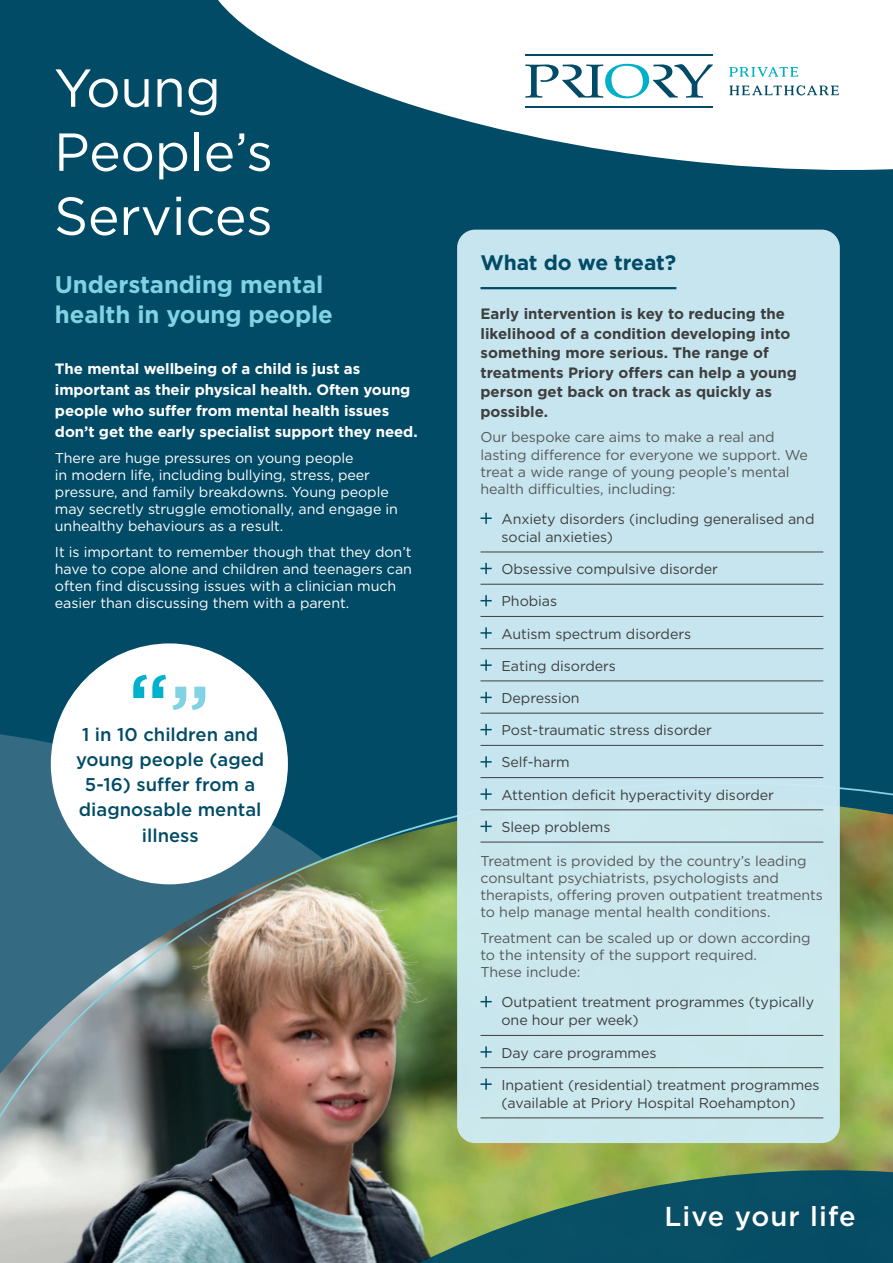
<style>
.page{position:relative;width:893px;height:1263px;background:#fff}
.page>*{position:absolute;margin:0;border:0;box-sizing:border-box;transform-origin:0 0}
.t1{font:53.4px/64.1px "Gotham";letter-spacing:-.005em;color:#fff}
.t2{font:500 27.3px "Gotham";letter-spacing:.04em;color:#fff}
.t3{font:700 24px/30.6px "Gotham";letter-spacing:-.005em;color:#81d2e2}
.t4{font:700 21px "Gotham";letter-spacing:-.01em;color:#014b67}
.t5{font:500 18.45px/25.2px "Gotham";color:#014b67;text-align:center}
.t6{font:700 15px/19.5px "Gotham";color:#3e3e3f}
.t7{font:700 15px/21px "Gotham";letter-spacing:-.005em;color:#fff}
.t8{font:14.25px/17.1px "Gotham";letter-spacing:-.005em;color:#57585a}
.t9{font:14.25px/18px "Gotham";letter-spacing:-.005em;color:#3e3e3f}
.t10{font:14.25px/17.1px "Gotham";letter-spacing:-.005em;color:#fff}
</style>
<div class="page">
<div style="left:0;top:0;width:893px;height:781px;background:#014b67"></div>
<svg style="left:0;top:657px;width:457px;height:124px;background:#044d68"></svg>
<img style="left:0;top:781px;width:893px;height:482px">
<div style="left:457px;top:230px;width:383px;height:913px;background:#c6e5ee;border-radius:18px"></div>
<hr style="left:480px;top:287px;width:196px;height:2px;background:#014b67">
<hr style="left:480px;top:552px;width:343px;height:1px;background:#3e3e3f">
<hr style="left:480px;top:584px;width:343px;height:1px;background:#3e3e3f">
<hr style="left:480px;top:616px;width:343px;height:1px;background:#3e3e3f">
<hr style="left:480px;top:648px;width:343px;height:1px;background:#3e3e3f">
<hr style="left:480px;top:681px;width:343px;height:1px;background:#3e3e3f">
<hr style="left:480px;top:713px;width:343px;height:1px;background:#3e3e3f">
<hr style="left:480px;top:745px;width:343px;height:1px;background:#3e3e3f">
<hr style="left:480px;top:777px;width:343px;height:1px;background:#3e3e3f">
<hr style="left:480px;top:809px;width:343px;height:1px;background:#3e3e3f">
<hr style="left:480px;top:842px;width:343px;height:1px;background:#3e3e3f">
<hr style="left:480px;top:1035px;width:343px;height:1px;background:#3e3e3f">
<hr style="left:480px;top:1067px;width:343px;height:1px;background:#3e3e3f">
<hr style="left:480px;top:1117px;width:343px;height:1px;background:#3e3e3f">
<svg style="left:480px;top:513px;width:12px;height:11px"></svg>
<svg style="left:480px;top:563px;width:12px;height:11px"></svg>
<svg style="left:480px;top:595px;width:12px;height:11px"></svg>
<svg style="left:480px;top:627px;width:12px;height:11px"></svg>
<svg style="left:480px;top:660px;width:12px;height:11px"></svg>
<svg style="left:480px;top:692px;width:12px;height:11px"></svg>
<svg style="left:480px;top:724px;width:12px;height:11px"></svg>
<svg style="left:480px;top:756px;width:12px;height:11px"></svg>
<svg style="left:480px;top:788px;width:12px;height:12px"></svg>
<svg style="left:480px;top:821px;width:12px;height:11px"></svg>
<svg style="left:480px;top:996px;width:12px;height:11px"></svg>
<svg style="left:480px;top:1046px;width:12px;height:11px"></svg>
<svg style="left:480px;top:1078px;width:12px;height:12px"></svg>
<div style="left:51px;top:643px;width:237px;height:241px;background:#fff;border-radius:50%"></div>
<svg style="left:172px;top:687px;width:33px;height:23px"></svg>
<svg style="left:133px;top:675px;width:33px;height:23px"></svg>
<svg style="left:193px;top:0;width:700px;height:191px"></svg>
<hr style="left:525px;top:54px;width:188px;height:2px;background:#014b67">
<hr style="left:525px;top:107px;width:188px;height:1px;background:#014b67">
<svg style="left:525px;top:64px;width:188px;height:34px"></svg>
<svg style="left:729px;top:67px;width:69px;height:10px"></svg>
<svg style="left:729px;top:85px;width:110px;height:10px"></svg>
<svg style="left:79px;top:1152px;width:814px;height:111px;background:#557566"></svg>
<p class="t1" style="left:54px;top:55px;width:220px">Young<br>People’s<br>Services</p>
<p class="t3" style="left:55px;top:269px;width:280px">Understanding mental health in young people</p>
<p class="t7" style="left:55px;top:358px;width:364px">The mental wellbeing of a child is just as important as their physical health. Often young people who suffer from mental health issues don’t get the early specialist support they need.</p>
<p class="t10" style="left:55px;top:449px;width:345px">There are huge pressures on young people<br>in modern life, including bullying, stress, peer pressure, and family breakdowns. Young people may secretly struggle emotionally, and engage in unhealthy behaviours as a result.</p>
<p class="t10" style="left:55px;top:543px;width:358px">It is important to remember though that they don’t have to cope alone and children and teenagers can often find discussing issues with a clinician much easier than discussing them with a parent.</p>
<p class="t5" style="left:76px;top:721px;width:190px">1 in 10 children and young people (aged<br>5-16) suffer from a diagnosable mental illness</p>
<p class="t4" style="left:480px;top:249px;width:197px">What do we treat?</p>
<p class="t6" style="left:480px;top:304px;width:318px">Early intervention is key to reducing the likelihood of a condition developing into something more serious. The range of treatments Priory offers can help a young person get back on track as quickly as possible.</p>
<p class="t8" style="left:480px;top:428px;width:329px">Our bespoke care aims to make a real and lasting difference for everyone we support. We treat a wide range of young people’s mental health difficulties, including:</p>
<p class="t9" style="left:501px;top:509px;width:314px">Anxiety disorders (including generalised and social anxieties)</p>
<p class="t9" style="left:501px;top:560px;width:218px">Obsessive compulsive disorder</p>
<p class="t9" style="left:501px;top:592px;width:57px">Phobias</p>
<p class="t9" style="left:501px;top:624px;width:191px">Autism spectrum disorders</p>
<p class="t9" style="left:501px;top:656px;width:116px">Eating disorders</p>
<p class="t9" style="left:501px;top:689px;width:80px">Depression</p>
<p class="t9" style="left:501px;top:721px;width:212px">Post-traumatic stress disorder</p>
<p class="t9" style="left:501px;top:753px;width:70px">Self-harm</p>
<p class="t9" style="left:501px;top:785px;width:274px">Attention deficit hyperactivity disorder</p>
<p class="t9" style="left:501px;top:817px;width:110px">Sleep problems</p>
<p class="t8" style="left:480px;top:852px;width:344px">Treatment is provided by the country’s leading consultant psychiatrists, psychologists and therapists, offering proven outpatient treatments to help manage mental health conditions.</p>
<p class="t8" style="left:480px;top:929px;width:332px">Treatment can be scaled up or down according to the intensity of the support required.<br>These include:</p>
<p class="t9" style="left:501px;top:993px;width:314px">Outpatient treatment programmes (typically one hour per week)</p>
<p class="t9" style="left:501px;top:1043px;width:156px">Day care programmes</p>
<p class="t9" style="left:501px;top:1075px;width:320px">Inpatient (residential) treatment programmes (available at Priory Hospital Roehampton)</p>
<p class="t2" style="left:664px;top:1198px;width:193px">Live your life</p>
</div>
